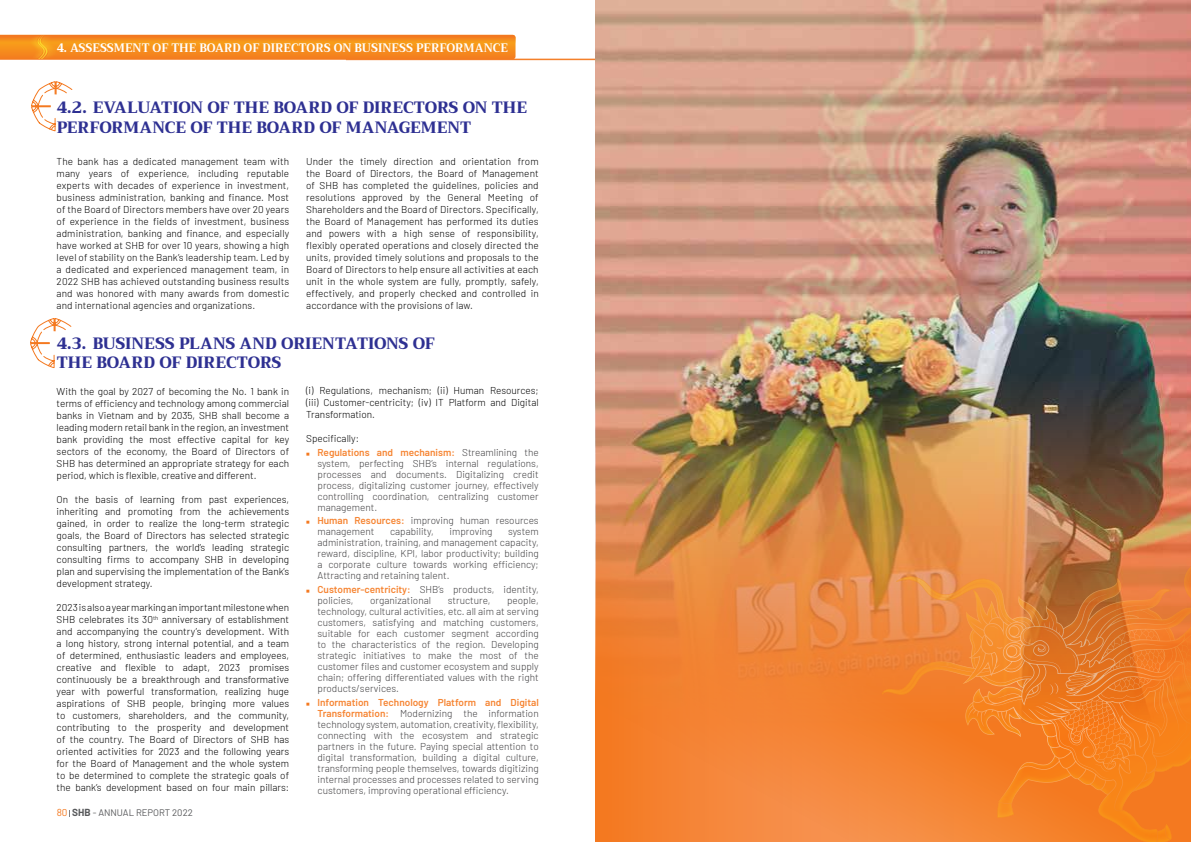
<style>
.page{position:relative;width:1191px;height:842px;background:#fff}
.page>*{position:absolute;margin:0;border:0;box-sizing:border-box;transform-origin:0 0}
.t1{font:800 16px/19.2px "Trirong";letter-spacing:-.005em;color:#2e3092}
.t2{font:700 12px "Trirong";color:#fff;scale:.96 1}
.t3{font:300 10px/12px "Barlow";color:#000;text-align:justify}
.t4{font:300 10px/11px "Barlow";color:#414042;text-align:justify}
.t5{font:600 10px/13.8px "Barlow";color:#f68533}
.t6{font:9.5px "Barlow";color:#58595b}
.s1{font-size:10px;color:#f47920}
.s2{font-weight:700;font-size:10px}
.s3{font-weight:300;color:#000}
.s4{font-weight:300;color:#414042}
.s5{font-weight:600;color:#f68533}
</style>
<div class="page">
<svg style="left:31px;top:81px;width:41px;height:50px"></svg>
<svg style="left:30px;top:318px;width:41px;height:50px"></svg>
<hr style="left:0;top:59px;width:1082px;height:1px;background:#f47920">
<svg style="left:0;top:35px;width:515px;height:24px;background:#f58b1d"></svg>
<img style="left:595px;top:0;width:596px;height:241px">
<img style="left:595px;top:241px;width:596px;height:601px">
<img style="left:842px;top:433px;width:349px;height:409px">
<svg style="left:989px;top:626px;width:9px;height:4px"></svg>
<svg style="left:1043px;top:629px;width:18px;height:13px"></svg>
<svg style="left:1071px;top:653px;width:5px;height:16px"></svg>
<svg style="left:963px;top:677px;width:203px;height:165px;background:#f48124"></svg>
<p class="t2" style="left:57px;top:38px;width:471px">4. ASSESSMENT OF THE BOARD OF DIRECTORS ON BUSINESS PERFORMANCE</p>
<h1 class="t1" style="left:57px;top:98px;width:472px">4.2. EVALUATION OF THE BOARD OF DIRECTORS ON THE<br>PERFORMANCE OF THE BOARD OF MANAGEMENT</h1>
<p class="t3" style="left:57px;top:154px;width:234px">The bank has a dedicated management team with many years of experience, including reputable experts with decades of experience in investment, business administration, banking and finance. Most of the Board of Directors members have over 20 years of experience in the fields of investment, business administration, banking and finance, and especially have worked at SHB for over 10 years, showing a high level of stability on the Bank’s leadership team. Led by a dedicated and experienced management team, in 2022 SHB has achieved outstanding business results and was honored with many awards from domestic and international agencies and organizations.</p>
<p class="t3" style="left:306px;top:154px;width:234px">Under the timely direction and orientation from the Board of Directors, the Board of Management of SHB has completed the guidelines, policies and resolutions approved by the General Meeting of Shareholders and the Board of Directors. Specifically, the Board of Management has performed its duties and powers with a high sense of responsibility, flexibly operated operations and closely directed the units, provided timely solutions and proposals to the Board of Directors to help ensure all activities at each unit in the whole system are fully, promptly, safely, effectively, and properly checked and controlled in accordance with the provisions of law.</p>
<h1 class="t1" style="left:57px;top:334px;width:380px">4.3. BUSINESS PLANS AND ORIENTATIONS OF<br>THE BOARD OF DIRECTORS</h1>
<p class="t3" style="left:57px;top:385px;width:234px">With the goal by 2027 of becoming the No. 1 bank in terms of efficiency and technology among commercial banks in Vietnam and by 2035, SHB shall become a leading modern retail bank in the region, an investment bank providing the most effective capital for key sectors of the economy, the Board of Directors of SHB has determined an appropriate strategy for each period, which is flexible, creative and different.</p>
<p class="t3" style="left:57px;top:493px;width:234px">On the basis of learning from past experiences, inheriting and promoting from the achievements gained, in order to realize the long-term strategic goals, the Board of Directors has selected strategic consulting partners, the world’s leading strategic consulting firms to accompany SHB in developing plan and supervising the implementation of the Bank’s development strategy.</p>
<p class="t3" style="left:57px;top:601px;width:234px">2023 is also a year marking an important milestone when SHB celebrates its 30<sup>th</sup> anniversary of establishment and accompanying the country’s development. With a long history, strong internal potential, and a team of determined, enthusiastic leaders and employees, creative and flexible to adapt, 2023 promises continuously be a breakthrough and transformative year with powerful transformation, realizing huge aspirations of SHB people, bringing more values to customers, shareholders, and the community, contributing to the prosperity and development of the country. The Board of Directors of SHB has oriented activities for 2023 and the following years for the Board of Management and the whole system to be determined to complete the strategic goals of the bank’s development based on four main pillars:</p>
<p class="t6" style="left:57px;top:806px;width:138px"><span class="s1">80</span> <span class="s2">SHB</span> - ANNUAL REPORT 2022</p>
<p class="t3" style="left:306px;top:383px;width:234px">(i) Regulations, mechanism; (ii) Human Resources; (iii) Customer-centricity; (iv) IT Platform and Digital Transformation.</p>
<p class="t5" style="left:317px;top:430px;width:223px;text-indent:-11px"><span class="s3">Specifically:<br></span>Regulations and mechanism: <span class="s4">Streamlining the</span></p>
<p class="t4" style="left:317px;top:457px;width:223px">system, perfecting SHB’s internal regulations, processes and documents. Digitalizing credit process, digitalizing customer journey, effectively controlling coordination, centralizing customer management.</p>
<p class="t4" style="left:317px;top:515px;width:223px"><span class="s5">Human Resources:</span> improving human resources management</p>
<p class="t4" style="left:390px;top:526px;width:45px">capability,</p>
<p class="t4" style="left:449px;top:526px;width:44px">improving</p>
<p class="t4" style="left:317px;top:526px;width:223px;text-indent:191px">system administration, training, and management capacity, reward, discipline, KPI, labor productivity; building a corporate culture towards working efficiency; Attracting and retaining talent.</p>
<p class="t4" style="left:317px;top:583px;width:223px"><span class="s5">Customer-centricity:</span> SHB’s products, identity, policies,</p>
<p class="t4" style="left:370px;top:594px;width:62px">organizational</p>
<p class="t4" style="left:448px;top:594px;width:44px">structure,</p>
<p class="t4" style="left:317px;top:594px;width:223px;text-indent:190px">people, technology, cultural activities, etc. all aim at serving customers, satisfying and matching customers, suitable for each customer segment according to the characteristics of the region. Developing strategic initiatives to make the most of the customer files and customer ecosystem and supply chain; offering differentiated values with the right products/services.</p>
<p class="t4" style="left:317px;top:696px;width:223px"><span class="s5">Information Technology Platform and Digital Transformation:</span> Modernizing the information technology system, automation, creativity, flexibility, connecting with the ecosystem and strategic partners in the future. Paying special attention to digital transformation, building a digital culture, transforming people themselves, towards digitizing internal processes and processes related to serving customers, improving operational efficiency.</p>
</div>
